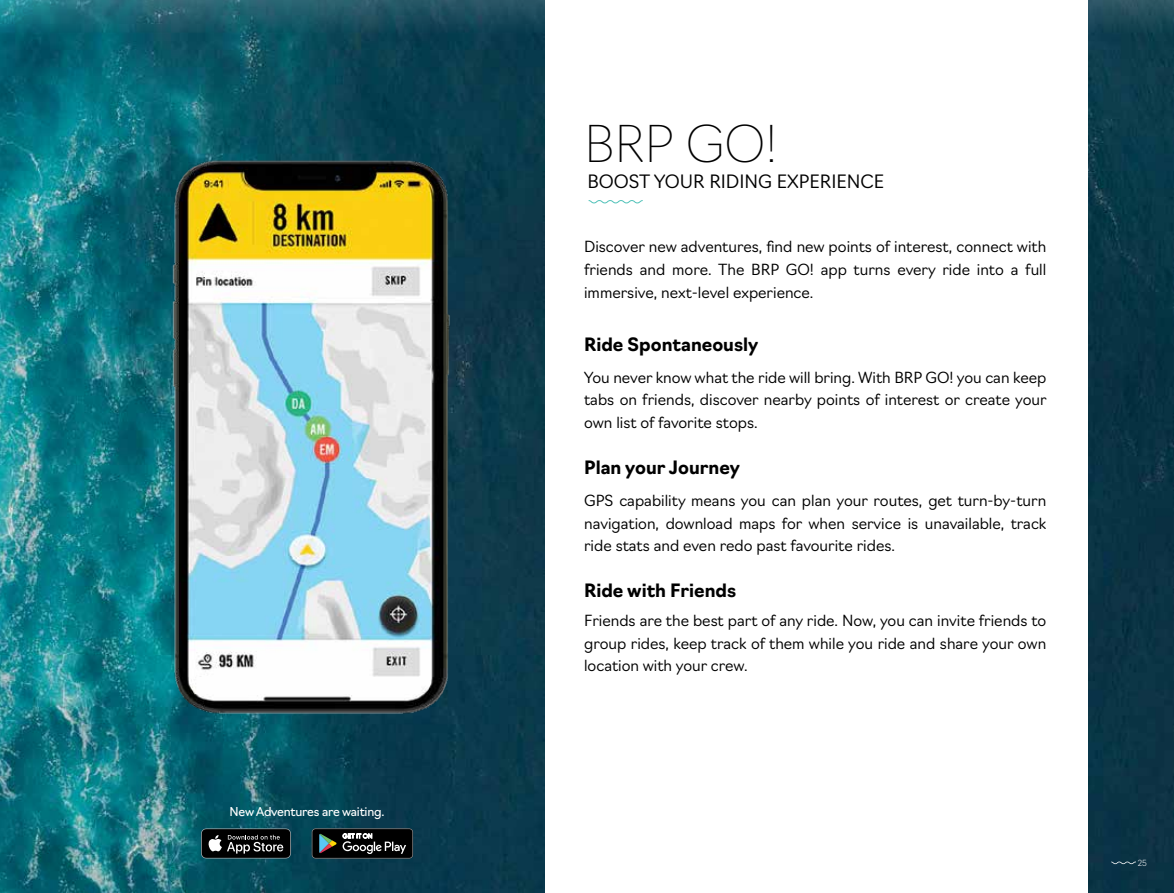
<style>
.page{position:relative;width:1174px;height:893px;background:#fff}
.page>*{position:absolute;margin:0;border:0;box-sizing:border-box;transform-origin:0 0}
.t1{font:100 49.5px "Navigo";color:#000}
.t2{font:700 18px "Navigo";color:#000}
.t3{font:300 18px "Navigo";color:#000}
.t4{font:300 15px/22.8px "Navigo";color:#000;text-align:justify}
.t5{font:12px "Navigo";letter-spacing:-.02em;color:#fff}
.t6{font:200 8.25px "Navigo";color:#fff}
</style>
<div class="page">
<img style="left:0;top:0;width:544px;height:893px">
<svg style="left:201px;top:828px;width:90px;height:30px;background:#2d2f30"></svg>
<div style="left:304px;top:821px;width:116px;height:45px;background:linear-gradient(to right,#044456,#0a364a)"></div>
<svg style="left:312px;top:828px;width:101px;height:30px;background:#2c2e2d"></svg>
<img style="left:128px;top:115px;width:366px;height:643px">
<img style="left:1088px;top:0;width:86px;height:893px">
<svg style="left:588px;top:200px;width:54px;height:3px"></svg>
<svg style="left:1111px;top:862px;width:24px;height:2px"></svg>
<p class="t5" style="left:229px;top:802px;width:156px">New Adventures are waiting.</p>
<h1 class="t1" style="left:584px;top:105px;width:195px">BRP GO!</h1>
<p class="t3" style="left:587px;top:167px;width:298px">BOOST YOUR RIDING EXPERIENCE</p>
<p class="t4" style="left:584px;top:234px;width:464px">Discover new adventures, find new points of interest, connect with friends and more. The BRP GO! app turns every ride into a full immersive, next-level experience.</p>
<p class="t2" style="left:584px;top:330px;width:176px">Ride Spontaneously</p>
<p class="t4" style="left:584px;top:365px;width:464px">You never know what the ride will bring. With BRP GO! you can keep tabs on friends, discover nearby points of interest or create your own list of favorite stops.</p>
<p class="t2" style="left:584px;top:453px;width:157px">Plan your Journey</p>
<p class="t4" style="left:584px;top:488px;width:464px">GPS capability means you can plan your routes, get turn-by-turn navigation, download maps for when service is unavailable, track ride stats and even redo past favourite rides.</p>
<p class="t2" style="left:584px;top:576px;width:154px">Ride with Friends</p>
<p class="t4" style="left:584px;top:608px;width:464px">Friends are the best part of any ride. Now, you can invite friends to group rides, keep track of them while you ride and share your own location with your crew.</p>
<p class="t6" style="left:1137px;top:856px;width:11px">25</p>
</div>
